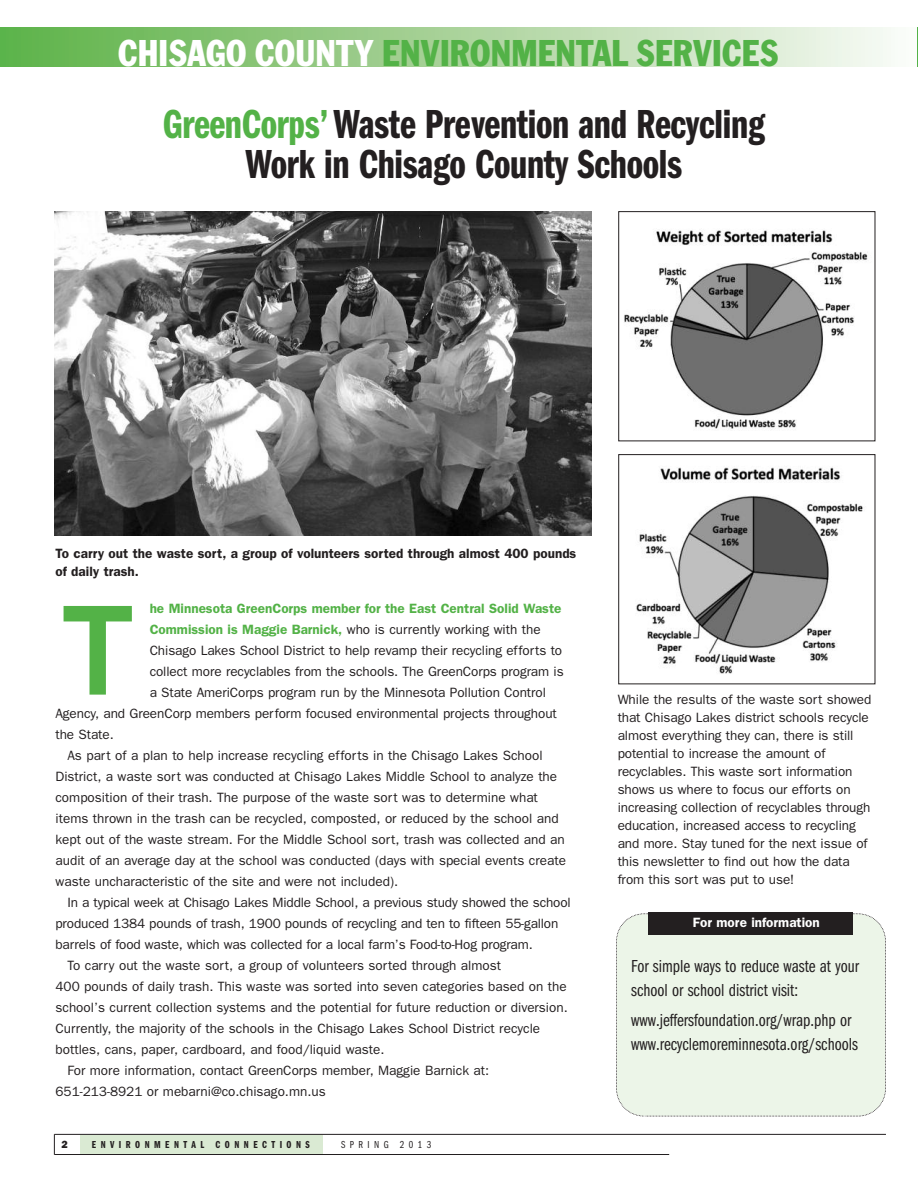
<style>
.page{position:relative;width:918px;height:1188px;background:#fff}
.page>*{position:absolute;margin:0;border:0;box-sizing:border-box;transform-origin:0 0}
.t1{font:141.15px "Insignia";color:#53b247}
.t2{font:42px/40.5px "Franklin Gothic Demi Cmpr";letter-spacing:-.01em;color:#231f20;text-align:center}
.t3{font:condensed 39px "Franklin Got T";color:#53b247}
.t4{font:18px/24px "Franklin Gothic Book Cmpr";color:#231f20}
.t5{font:13.5px/18px "Franklin Gothic";color:#231f20}
.t6{font:600 13.5px/18px "Franklin Gothic";color:#231f20}
.t7{font:600 13.5px "Franklin Gothic";color:#53b247}
.t8{font:600 13.5px "Franklin Gothic";color:#fff}
.t9{font:10.5px "Franklin Gothic Demi Cmpr";letter-spacing:.425em;color:#231f20}
.t10{font:10.5px "Franklin Gothic Book Cmpr";letter-spacing:.425em;color:#231f20}
.t11{font:800 10.5px "Franklin Gothic";color:#231f20}
.s1{color:#fff}
.s2{color:#53b247}
.s3{font-weight:600;color:#53b247}
</style>
<div class="page">
<div style="left:0;top:27px;width:918px;height:39px;background:linear-gradient(to right,#5cb045,#f9f9f5)"></div>
<hr style="left:917px;top:27px;width:1px;height:39px;background:#53b247">
<img style="left:624px;top:230px;width:244px;height:200px">
<div style="left:618px;top:211px;width:257px;height:230px;border:1px solid #231f20"></div>
<img style="left:636px;top:467px;width:227px;height:207px">
<div style="left:618px;top:454px;width:257px;height:230px;border:1px solid #231f20"></div>
<img style="left:54px;top:211px;width:538px;height:324px">
<div style="left:616px;top:913px;width:270px;height:204px;background:#ecf5e8"></div>
<div style="left:648px;top:912px;width:205px;height:23px;background:#231f20"></div>
<div style="left:80px;top:1135px;width:243px;height:20px;background:#daead3"></div>
<hr style="left:54px;top:1154px;width:615px;height:1px;background:#231f20">
<svg style="left:54px;top:1135px;width:1px;height:20px"></svg>
<hr style="left:54px;top:1134px;width:832px;height:1px;background:#231f20">
<h3 class="t3" style="left:118px;top:30px;width:662px"><span class="s1">CHISAGO COUNTY</span> ENVIRONMENTAL SERVICES</h3>
<h2 class="t2" style="left:163px;top:107px;width:604px"><span class="s2">GreenCorps’</span>Waste Prevention and Recycling<br>Work in Chisago County Schools</h2>
<p class="t6" style="left:56px;top:544px;width:522px">To carry out the waste sort, a group of volunteers sorted through almost 400 pounds of daily trash.</p>
<p class="t7" style="left:150px;top:601px;width:413px">he Minnesota GreenCorps member for the East Central Solid Waste</p>
<p class="t5" style="left:150px;top:620px;width:393px"><span class="s3">Commission is Maggie Barnick,</span> who is currently working with the</p>
<p class="t5" style="left:150px;top:641px;width:414px">Chisago Lakes School District to help revamp their recycling efforts to</p>
<p class="t5" style="left:150px;top:662px;width:416px">collect more recyclables from the schools. The GreenCorps program is</p>
<p class="t5" style="left:150px;top:683px;width:398px">a State AmeriCorps program run by the Minnesota Pollution Control</p>
<p class="t5" style="left:56px;top:704px;width:503px">Agency, and GreenCorp members perform focused environmental projects throughout</p>
<p class="t5" style="left:56px;top:725px;width:60px">the State.</p>
<p class="t5" style="left:67px;top:746px;width:477px">As part of a plan to help increase recycling efforts in the Chisago Lakes School</p>
<p class="t5" style="left:56px;top:767px;width:503px">District, a waste sort was conducted at Chisago Lakes Middle School to analyze the</p>
<p class="t5" style="left:56px;top:788px;width:484px">composition of their trash. The purpose of the waste sort was to determine what</p>
<p class="t5" style="left:56px;top:809px;width:505px">items thrown in the trash can be recycled, composted, or reduced by the school and</p>
<p class="t5" style="left:56px;top:830px;width:511px">kept out of the waste stream. For the Middle School sort, trash was collected and an</p>
<p class="t5" style="left:56px;top:851px;width:512px">audit of an average day at the school was conducted (days with special events create</p>
<p class="t5" style="left:56px;top:872px;width:344px">waste uncharacteristic of the site and were not included).</p>
<p class="t5" style="left:67px;top:893px;width:505px">In a typical week at Chisago Lakes Middle School, a previous study showed the school</p>
<p class="t5" style="left:56px;top:914px;width:504px">produced 1384 pounds of trash, 1900 pounds of recycling and ten to fifteen 55-gallon</p>
<p class="t5" style="left:56px;top:935px;width:479px">barrels of food waste, which was collected for a local farm’s Food-to-Hog program.</p>
<p class="t5" style="left:67px;top:956px;width:435px">To carry out the waste sort, a group of volunteers sorted through almost</p>
<p class="t5" style="left:55px;top:977px;width:513px">400 pounds of daily trash. This waste was sorted into seven categories based on the</p>
<p class="t5" style="left:56px;top:998px;width:514px">school’s current collection systems and the potential for future reduction or diversion.</p>
<p class="t5" style="left:56px;top:1019px;width:486px">Currently, the majority of the schools in the Chisago Lakes School District recycle</p>
<p class="t5" style="left:56px;top:1040px;width:331px">bottles, cans, paper, cardboard, and food/liquid waste.</p>
<p class="t5" style="left:67px;top:1061px;width:423px">For more information, contact GreenCorps member, Maggie Barnick at:</p>
<p class="t5" style="left:56px;top:1082px;width:272px">651-213-8921 or mebarni@co.chisago.mn.us</p>
<h1 class="t1" style="left:61px;top:606px;width:75px">T</h1>
<p class="t11" style="left:61px;top:1138px;width:8px">2</p>
<p class="t9" style="left:92px;top:1141px;width:219px">ENVIRONMENTAL CONNECTIONS</p>
<p class="t10" style="left:341px;top:1141px;width:92px">SPRING 2013</p>
<p class="t5" style="left:618px;top:691px;width:255px">While the results of the waste sort showed that Chisago Lakes district schools recycle almost everything they can, there is still potential to increase the amount of recyclables. This waste sort information shows us where to focus our efforts on increasing collection of recyclables through education, increased access to recycling and more. Stay tuned for the next issue of this newsletter to find out how the data from this sort was put to use!</p>
<p class="t8" style="left:693px;top:915px;width:128px">For more information</p>
<h3 class="t4" style="left:631px;top:955px;width:229px">For simple ways to reduce waste at your school or school district visit:</h3>
<h3 class="t4" style="left:631px;top:1009px;width:228px">www.jeffersfoundation.org/wrap.php or www.recyclemoreminnesota.org/schools</h3>
</div>
